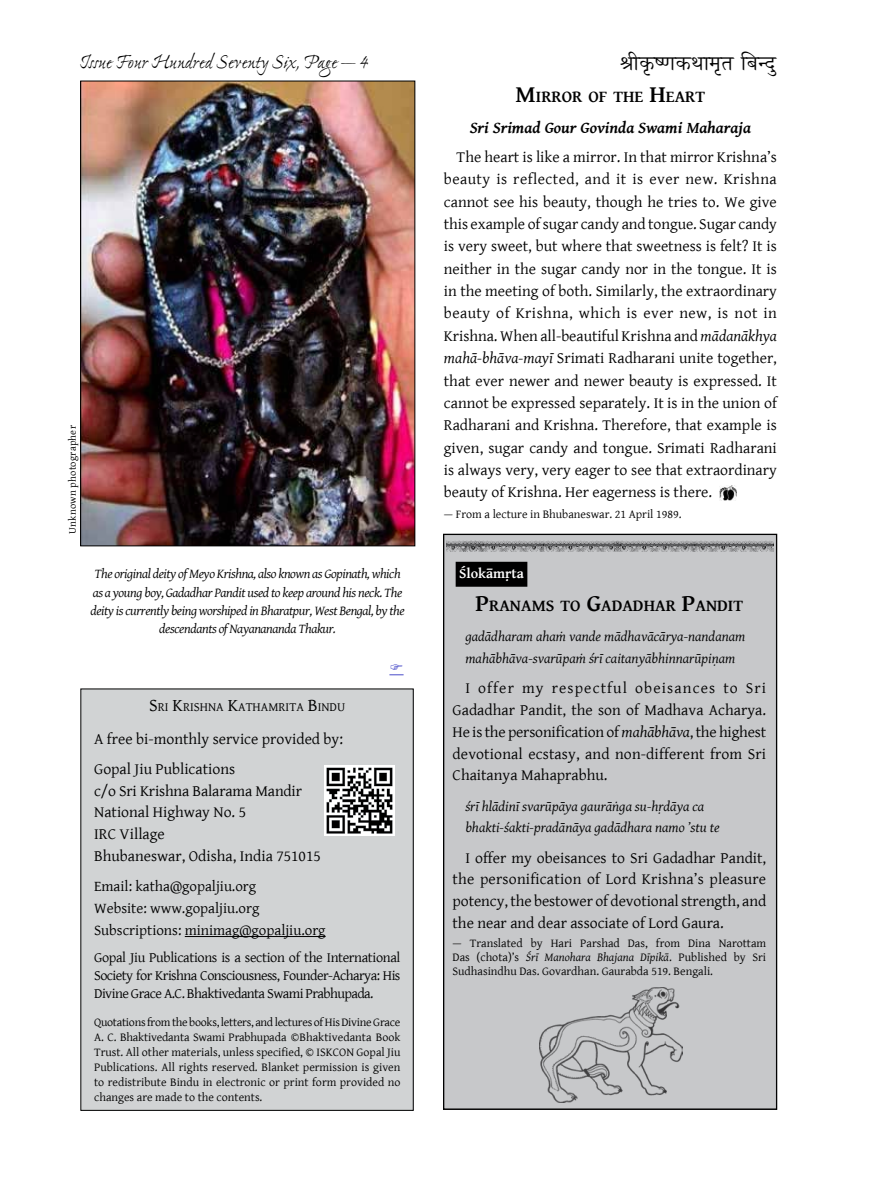
<style>
.page{position:relative;width:885px;height:1191px;background:#fff}
.page>*{position:absolute;margin:0;border:0;box-sizing:border-box;transform-origin:0 0}
.t1{font:21px "Ex Ponto Pro";letter-spacing:-.005em;color:#000}
.t2{font:18px "Shobhika";color:#000}
.t3{font:700 16.8px "Gentium Basic";color:#000}
.t4{font:italic 700 16.5px "Gentium Basic";color:#000}
.t5{font:15.75px/22.4px "Gentium Basic";color:#000;text-align:justify}
.t6{font:15px/21.8px "Gentium Basic";color:#000}
.t7{font:italic 14.25px/21.8px "Gentium Basic";color:#000}
.t8{font:14.25px/18.3px "Gentium Basic";letter-spacing:-.04em;color:#000;text-align:justify}
.t9{font:700 14.25px "Gentium Basic";color:#fff}
.t10{font:italic 13.5px/18.3px "Gentium Basic";letter-spacing:-.03em;color:#000;text-align:center}
.t11{font:12.6px "Gentium Basic";color:#000}
.t12{font:12px/15px "Gentium Basic";color:#000;text-align:justify}
.t13{font:10.5px "Gentium Basic";letter-spacing:.02em;color:#000}
.s1{font-size:18px}
.s2{font-size:24px}
.s3{font-style:italic}
</style>
<div class="page">
<div style="left:81px;top:689px;width:332px;height:421px;background:#d1d3d4"></div>
<hr style="left:185px;top:936px;width:140px;height:1px;background:#000">
<img style="left:325px;top:765px;width:69px;height:70px">
<img style="left:719px;top:485px;width:17px;height:15px">
<img style="left:82px;top:83px;width:331px;height:461px">
<div style="left:80px;top:81px;width:335px;height:465px;border:1px solid #000"></div>
<div style="left:445px;top:536px;width:329px;height:571px;background:#c7c8ca"></div>
<img style="left:446px;top:541px;width:327px;height:10px">
<div style="left:456px;top:562px;width:70px;height:24px;background:#000"></div>
<div style="left:455px;top:562px;width:72px;height:25px;border:2px solid #000"></div>
<img style="left:539px;top:987px;width:143px;height:115px">
<svg style="left:389px;top:674px;width:14px;height:1px"></svg>
<h1 class="t1" style="left:79px;top:49px;width:290px">Issue Four Hundred Seventy Six, Page — 4</h1>
<p class="t2" style="left:620px;top:53px;width:167px">श्रीकृष्णकथामृत बिन्दु</p>
<p class="t13" style="left:65px;top:534px;width:110px;rotate:-90deg">Unknown photographer</p>
<p class="t10" style="left:90px;top:564px;width:316px">The original deity of Meyo Krishna, also known as Gopinath, which as a young boy, Gadadhar Pandit used to keep around his neck. The deity is currently being worshiped in Bharatpur, West Bengal, by the descendants of Nayanananda Thakur.</p>
<p class="t11" style="left:149px;top:698px;width:197px"><span class="s1">S</span>RI <span class="s1">K</span>RISHNA <span class="s1">K</span>ATHAMRITA <span class="s1">B</span>INDU</p>
<p class="t5" style="left:94px;top:723px;width:250px;line-height:30.3px">A free bi-monthly service provided by:<br>Gopal Jiu Publications</p>
<p class="t5" style="left:94px;top:779px;width:228px;line-height:21.8px;text-align:left">c/o Sri Krishna Balarama Mandir<br>National Highway No. 5<br>IRC Village<br>Bhubaneswar, Odisha, India 751015</p>
<p class="t6" style="left:94px;top:875px;width:233px">Email: katha@gopaljiu.org<br>Website: www.gopaljiu.org<br>Subscriptions: minimag@gopaljiu.org</p>
<p class="t8" style="left:94px;top:947px;width:308px">Gopal Jiu Publications is a section of the International Society for Krishna Consciousness, Founder-Acharya: His Divine Grace A.C. Bhaktivedanta Swami Prabhupada.</p>
<p class="t12" style="left:94px;top:1014px;width:308px">Quotations from the books, letters, and lectures of His Divine Grace A. C. Bhaktivedanta Swami Prabhupada ©Bhaktivedanta Book Trust. All other materials, unless specified, © ISKCON Gopal Jiu Publications. All rights reserved. Blanket permission is given to redistribute Bindu in electronic or print form provided no changes are made to the contents.</p>
<p class="t3" style="left:515px;top:84px;width:191px"><span class="s2">M</span>IRROR OF THE <span class="s2">H</span>EART</p>
<p class="t4" style="left:469px;top:115px;width:283px">Sri Srimad Gour Govinda Swami Maharaja</p>
<p class="t5" style="left:444px;top:145px;width:334px;text-indent:13px">The heart is like a mirror. In that mirror Krishna’s beauty is reflected, and it is ever new. Krishna cannot see his beauty, though he tries to. We give this example of sugar candy and tongue. Sugar candy is very sweet, but where that sweetness is felt? It is neither in the sugar candy nor in the tongue. It is in the meeting of both. Similarly, the extraordinary beauty of Krishna, which is ever new, is not in Krishna. When all-beautiful Krishna and <span class="s3">mādanākhya mahā-bhāva-mayī</span> Srimati Radharani unite together, that ever newer and newer beauty is expressed. It cannot be expressed separately. It is in the union of Radharani and Krishna. Therefore, that example is given, sugar candy and tongue. Srimati Radharani is always very, very eager to see that extraordinary beauty of Krishna. Her eagerness is there.</p>
<p class="t12" style="left:444px;top:506px;width:239px">— From a lecture in Bhubaneswar. 21 April 1989.</p>
<p class="t9" style="left:459px;top:563px;width:66px">Ślokāmṛta</p>
<p class="t3" style="left:475px;top:593px;width:269px"><span class="s2">P</span>RANAMS TO <span class="s2">G</span>ADADHAR <span class="s2">P</span>ANDIT</p>
<p class="t7" style="left:465px;top:625px;width:282px">gadādharam ahaṁ vande mādhavācārya-nandanam mahābhāva-svarūpaṁ śrī caitanyābhinnarūpiṇam</p>
<p class="t5" style="left:452px;top:677px;width:315px;line-height:21.8px;text-indent:13px">I offer my respectful obeisances to Sri Gadadhar Pandit, the son of Madhava Acharya.<br>He is the personification of <span class="s3">mahābhāva</span>, the highest devotional ecstasy, and non-different from Sri Chaitanya Mahaprabhu.</p>
<p class="t7" style="left:465px;top:794px;width:256px">śrī hlādinī svarūpāya gaurāṅga su-hṛdāya ca bhakti-śakti-pradānāya gadādhara namo ’stu te</p>
<p class="t5" style="left:452px;top:846px;width:315px;line-height:21.8px;text-indent:13px">I offer my obeisances to Sri Gadadhar Pandit, the personification of Lord Krishna’s pleasure potency, the bestower of devotional strength, and the near and dear associate of Lord Gaura.</p>
<p class="t12" style="left:452px;top:935px;width:315px;line-height:14.4px">— Translated by Hari Parshad Das, from Dina Narottam Das (chota)’s <span class="s3">Śrī Manohara Bhajana Dīpikā</span>. Published by Sri Sudhasindhu Das. Govardhan. Gaurabda 519. Bengali.</p>
</div>
